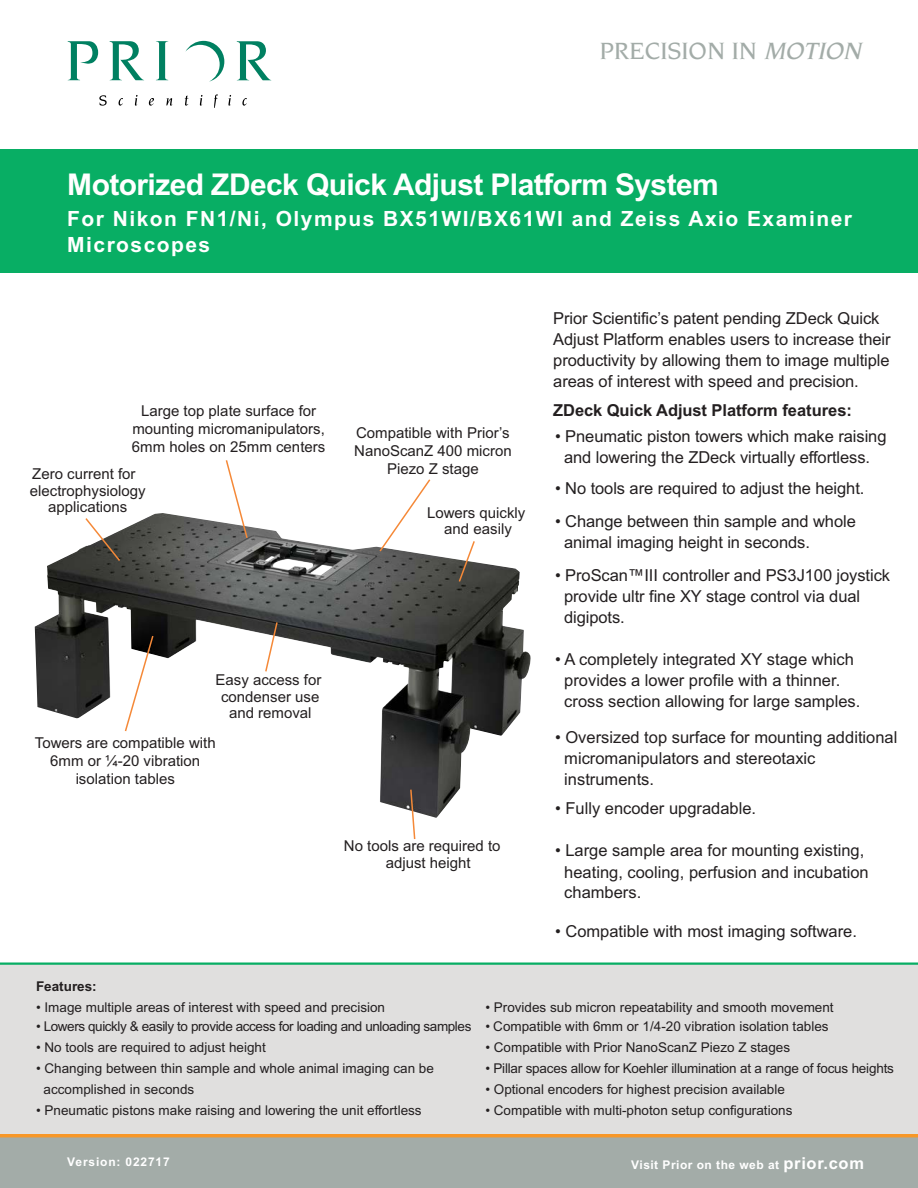
<style>
.page{position:relative;width:918px;height:1188px;background:#fff}
.page>*{position:absolute;margin:0;border:0;box-sizing:border-box;transform-origin:0 0}
.t1{font:700 30px "Arial";letter-spacing:-.02em;color:#fff}
.t2{font:500 25.5px "Novarese";color:#a3aca8}
.t3{font:700 21px/25.5px "Arial";letter-spacing:.07em;color:#fff}
.t4{font:16.5px/21px "Arial";letter-spacing:-.005em;color:#231f20}
.t5{font:700 16.5px "Arial";letter-spacing:-.005em;color:#231f20}
.t6{font:15px/16.5px "Arial";color:#231f20;text-align:center}
.t7{font:13.5px/21px "Arial";color:#231f20}
.t8{font:13.5px "Arial";letter-spacing:-.03em;color:#231f20}
.t9{font:700 13.5px "Arial";color:#231f20}
.t10{font:700 12px "Arial";letter-spacing:.04em;color:#fff}
.t11{font:700 12px "Arial";letter-spacing:.07em;color:#fff}
.s1{font-style:italic}
.s2{font-size:16.5px}
</style>
<div class="page">
<div style="left:0;top:150px;width:918px;height:123px;background:#08ae64"></div>
<div style="left:0;top:965px;width:918px;height:173px;background:#e0dfde"></div>
<div style="left:0;top:1134px;width:918px;height:54px;background:#a3aca8"></div>
<svg style="left:68px;top:41px;width:30px;height:39px"></svg>
<svg style="left:110px;top:41px;width:34px;height:39px"></svg>
<svg style="left:156px;top:41px;width:12px;height:39px"></svg>
<svg style="left:99px;top:95px;width:8px;height:11px"></svg>
<svg style="left:119px;top:98px;width:4px;height:8px"></svg>
<svg style="left:135px;top:95px;width:3px;height:11px"></svg>
<svg style="left:149px;top:98px;width:5px;height:8px"></svg>
<svg style="left:166px;top:98px;width:6px;height:8px"></svg>
<svg style="left:185px;top:95px;width:3px;height:11px"></svg>
<svg style="left:200px;top:95px;width:2px;height:11px"></svg>
<svg style="left:214px;top:94px;width:4px;height:13px"></svg>
<svg style="left:228px;top:95px;width:3px;height:11px"></svg>
<svg style="left:242px;top:98px;width:5px;height:8px"></svg>
<svg style="left:185px;top:41px;width:39px;height:41px"></svg>
<svg style="left:237px;top:41px;width:34px;height:39px"></svg>
<hr style="left:0;top:963px;width:918px;height:2px;background:#08ae64">
<hr style="left:0;top:1134px;width:918px;height:3px;background:#f79727">
<img style="left:35px;top:513px;width:496px;height:305px">
<svg style="left:225px;top:460px;width:24px;height:80px"></svg>
<svg style="left:84px;top:517px;width:38px;height:46px"></svg>
<svg style="left:378px;top:479px;width:54px;height:74px"></svg>
<svg style="left:457px;top:539px;width:19px;height:44px"></svg>
<svg style="left:409px;top:788px;width:7px;height:52px"></svg>
<svg style="left:264px;top:621px;width:15px;height:52px"></svg>
<svg style="left:124px;top:634px;width:31px;height:99px"></svg>
<h2 class="t2" style="left:600px;top:40px;width:268px">PRECISION IN <span class="s1">MOTION</span></h2>
<h1 class="t1" style="left:67px;top:168px;width:653px">Motorized ZDeck Quick Adjust Platform System</h1>
<p class="t3" style="left:67px;top:206px;width:786px">For Nikon FN1/Ni, Olympus BX51WI/BX61WI and Zeiss Axio Examiner<br>Microscopes</p>
<p class="t6" style="left:132px;top:401px;width:195px;line-height:18px">Large top plate surface for mounting micromanipulators,<br>6mm holes on 25mm centers</p>
<p class="t6" style="left:30px;top:466px;width:117px">Zero current for electrophysiology applications</p>
<p class="t6" style="left:216px;top:672px;width:107px">Easy access for condenser use and removal</p>
<p class="t6" style="left:35px;top:733px;width:182px;line-height:18px">Towers are compatible with<br>6mm or ¼-20 vibration isolation tables</p>
<p class="t4" style="left:553px;top:308px;width:339px">Prior Scientific’s patent pending ZDeck Quick Adjust Platform enables users to increase their productivity by allowing them to image multiple areas of interest with speed and precision.</p>
<p class="t5" style="left:553px;top:400px;width:300px">ZDeck Quick Adjust Platform features:</p>
<p class="t6" style="left:354px;top:424px;width:159px;line-height:18px">Compatible with Prior’s<br>NanoScanZ 400 micron<br>Piezo Z stage</p>
<p class="t4" style="left:555px;top:426px;width:333px;text-align:center">• Pneumatic piston towers which make raising and lowering the ZDeck virtually effortless.</p>
<p class="t4" style="left:555px;top:478px;width:311px">• No tools are required to adjust the height.</p>
<p class="t4" style="left:564px;top:511px;width:293px;text-indent:-9px">• Change between thin sample and whole animal imaging height in seconds.</p>
<p class="t4" style="left:564px;top:565px;width:328px;text-indent:-9px">• ProScan™III controller and PS3J100 joystick provide ultr fine XY stage control via dual digipots.</p>
<p class="t4" style="left:564px;top:649px;width:298px;text-indent:-9px">• A completely integrated XY stage which provides a lower profile with a thinner. cross section allowing for large samples.</p>
<p class="t4" style="left:564px;top:727px;width:335px;text-indent:-9px">• Oversized top surface for mounting additional micromanipulators and stereotaxic instruments.</p>
<p class="t4" style="left:555px;top:798px;width:203px">• Fully encoder upgradable.</p>
<p class="t4" style="left:555px;top:839px;width:315px;line-height:22.5px;text-align:center">• Large sample area for mounting existing, heating, cooling, perfusion and incubation</p>
<p class="t4" style="left:564px;top:882px;width:79px">chambers.</p>
<p class="t4" style="left:555px;top:921px;width:303px">• Compatible with most imaging software.</p>
<p class="t6" style="left:427px;top:504px;width:100px">Lowers quickly and easily</p>
<p class="t6" style="left:386px;top:838px;width:116px;text-align:left;text-indent:-42px">No tools are required to adjust height</p>
<p class="t9" style="left:36px;top:978px;width:62px">Features:</p>
<p class="t7" style="left:36px;top:996px;width:351px">• Image multiple areas of interest with speed and precision</p>
<p class="t8" style="left:36px;top:1019px;width:437px">• Lowers quickly &amp; easily to provide access for loading and unloading samples</p>
<p class="t7" style="left:36px;top:1037px;width:231px">• No tools are required to adjust height</p>
<p class="t7" style="left:44px;top:1058px;width:392px;text-indent:-8px">• Changing between thin sample and whole animal imaging can be accomplished in seconds</p>
<p class="t7" style="left:36px;top:1100px;width:387px">• Pneumatic pistons make raising and lowering the unit effortless</p>
<p class="t7" style="left:485px;top:997px;width:350px">• Provides sub micron repeatability and smooth movement</p>
<p class="t7" style="left:485px;top:1016px;width:345px">• Compatible with 6mm or 1/4-20 vibration isolation tables</p>
<p class="t7" style="left:485px;top:1037px;width:306px">• Compatible with Prior NanoScanZ Piezo Z stages</p>
<p class="t7" style="left:485px;top:1058px;width:410px">• Pillar spaces allow for Koehler illumination at a range of focus heights</p>
<p class="t7" style="left:485px;top:1079px;width:301px">• Optional encoders for highest precision available</p>
<p class="t7" style="left:485px;top:1100px;width:309px">• Compatible with multi-photon setup configurations</p>
<p class="t11" style="left:67px;top:1155px;width:104px">Version: 022717</p>
<p class="t10" style="left:631px;top:1158px;width:234px">Visit Prior on the web at <span class="s2">prior.com</span></p>
</div>
